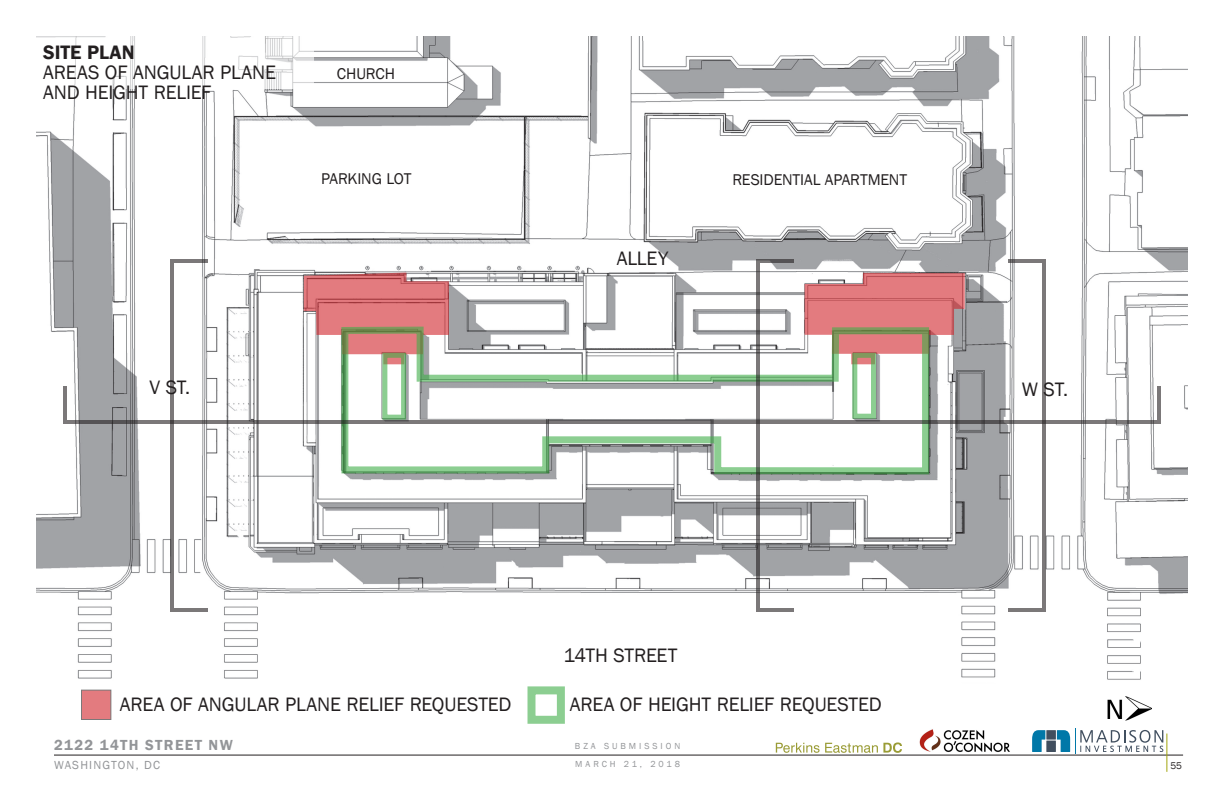
<style>
.page{position:relative;width:1224px;height:792px;background:#fff}
.page>*{position:absolute;margin:0;border:0;box-sizing:border-box;transform-origin:0 0}
.Body_Text{font:20px "Franklin Gothic";letter-spacing:-.01em;color:#231f20}
.Body_Text-2{font:600 20px "Franklin Gothic";color:#231f20}
.Body_Text-3{font:16px "Franklin Gothic";letter-spacing:-.01em;color:#231f20}
.t1{font:600 15px "Franklin Gothic";letter-spacing:.09em;color:#939598}
.t2{font:12px "Franklin Gothic";letter-spacing:.1em;color:#939598}
.t3{font:10px "Franklin Gothic";color:#231f20}
.t4{font:9px "Franklin Gothic";letter-spacing:.33em;color:#939598}
</style>
<div class="page">
<svg style="left:776px;top:742px;width:126px;height:11px"></svg>
<hr style="left:54px;top:755px;width:1129px;height:1px;background:#231f20">
<hr style="left:1167px;top:734px;width:1px;height:38px;background:#a3a50e">
<svg style="left:1032px;top:728px;width:131px;height:26px"></svg>
<img style="left:920px;top:729px;width:90px;height:23px">
<img style="left:36px;top:36px;width:1152px;height:644px">
<svg style="left:304px;top:273px;width:145px;height:91px;background:#dd8a8d"></svg>
<svg style="left:805px;top:273px;width:160px;height:91px;background:#da878b"></svg>
<svg style="left:340px;top:326px;width:590px;height:149px"></svg>
<div style="left:36px;top:36px;width:278px;height:54px;background:#fff"></div>
<img style="left:1118px;top:696px;width:34px;height:25px">
<img style="left:1107px;top:696px;width:17px;height:22px">
<div style="left:82px;top:690px;width:29px;height:30px;background:#e37b7f"></div>
<svg style="left:170px;top:259px;width:39px;height:353px"></svg>
<svg style="left:756px;top:259px;width:39px;height:353px"></svg>
<svg style="left:1007px;top:259px;width:39px;height:353px"></svg>
<svg style="left:63px;top:385px;width:1098px;height:39px"></svg>
<p class="Body_Text-2" style="left:43px;top:40px;width:93px">SITE PLAN</p>
<p class="Body_Text" style="left:43px;top:60px;width:234px">AREAS OF ANGULAR PLANE</p>
<p class="Body_Text" style="left:43px;top:80px;width:170px">AND HEIGHT RELIEF</p>
<p class="Body_Text-3" style="left:337px;top:64px;width:60px">CHURCH</p>
<p class="Body_Text-3" style="left:321px;top:168px;width:92px">PARKING LOT</p>
<p class="Body_Text-3" style="left:732px;top:170px;width:176px">RESIDENTIAL APARTMENT</p>
<p class="Body_Text" style="left:617px;top:246px;width:53px">ALLEY</p>
<p class="Body_Text" style="left:150px;top:375px;width:42px">V ST.</p>
<p class="Body_Text" style="left:1022px;top:377px;width:48px">W ST.</p>
<p class="Body_Text" style="left:563px;top:643px;width:116px">14TH STREET</p>
<p class="Body_Text" style="left:120px;top:692px;width:393px">AREA OF ANGULAR PLANE RELIEF REQUESTED</p>
<p class="Body_Text" style="left:570px;top:692px;width:313px">AREA OF HEIGHT RELIEF REQUESTED</p>
<p class="t1" style="left:54px;top:736px;width:180px">2122 14TH STREET NW</p>
<p class="t4" style="left:575px;top:741px;width:107px">BZA SUBMISSION</p>
<p class="t2" style="left:54px;top:758px;width:107px">WASHINGTON, DC</p>
<p class="t4" style="left:575px;top:758px;width:106px">MARCH 21, 2018</p>
<p class="t3" style="left:1170px;top:759px;width:13px">55</p>
</div>
